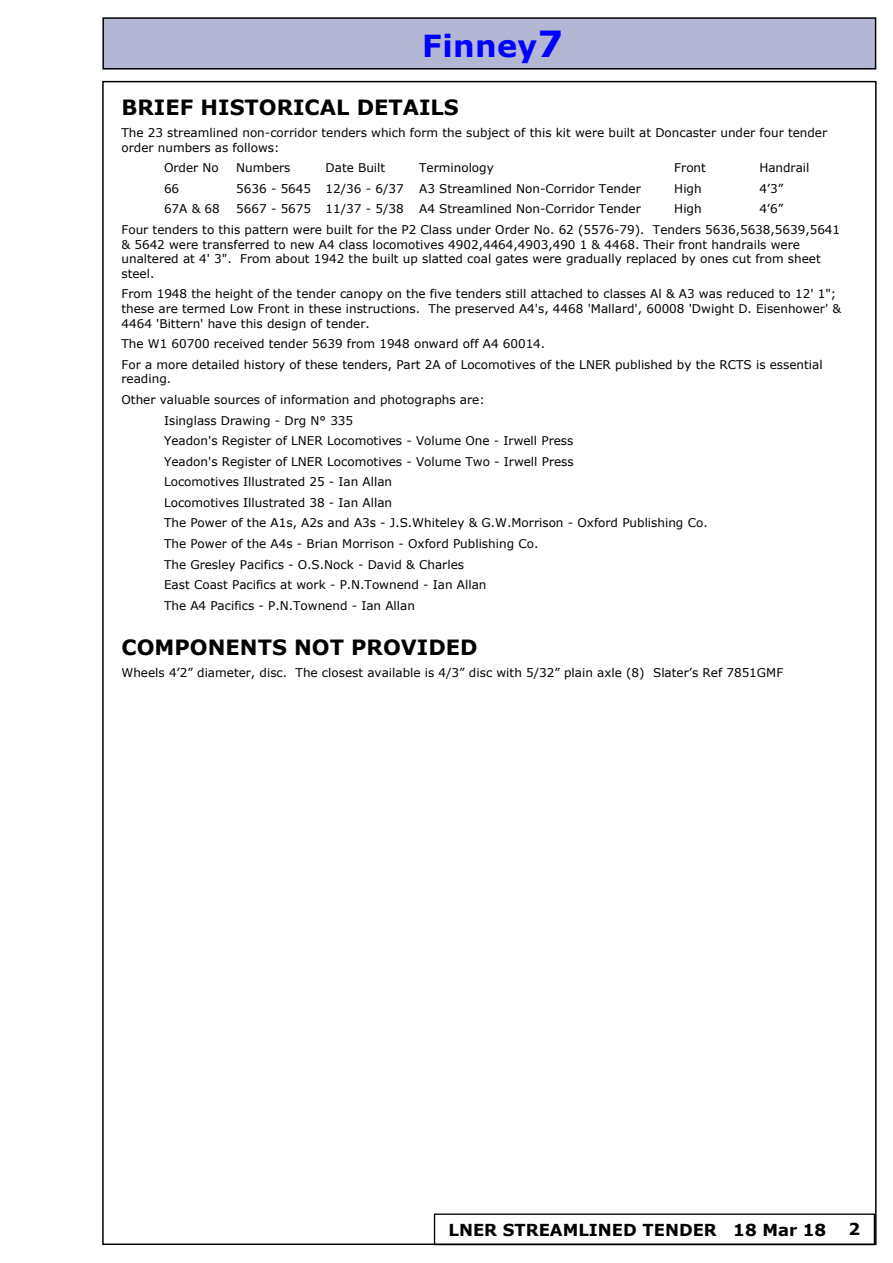
<style>
.page{position:relative;width:893px;height:1263px;background:#fff}
.page>*{position:absolute;margin:0;border:0;box-sizing:border-box;transform-origin:0 0}
.t1{font:700 30.3px "Verdana";letter-spacing:.01em;color:#00f}
.t2{font:700 21px "Verdana";color:#000}
.t3{font:700 16.5px "Verdana";color:#000}
.t4{font:12px/14.5px "Verdana";color:#000}
.s1{font-size:36px}
</style>
<div class="page">
<div style="left:102px;top:17px;width:774px;height:53px;background:#b3b7d3;border:2px solid #000"></div>
<div style="left:102px;top:81px;width:775px;height:1164px;background:#fff;border:2px solid #000"></div>
<div style="left:434px;top:1213px;width:441px;height:32px;border:1px solid #000"></div>
<h1 class="t1" style="left:422px;top:33px;width:142px">Finney<span class="s1">7</span></h1>
<h2 class="t2" style="left:122px;top:98px;width:339px">BRIEF HISTORICAL DETAILS</h2>
<p class="t4" style="left:122px;top:126px;width:707px">The 23 streamlined non-corridor tenders which form the subject of this kit were built at Doncaster under four tender order numbers as follows:</p>
<p class="t4" style="left:164px;top:162px;width:56px">Order No</p>
<p class="t4" style="left:236px;top:162px;width:56px">Numbers</p>
<p class="t4" style="left:326px;top:162px;width:61px">Date Built</p>
<p class="t4" style="left:419px;top:162px;width:76px">Terminology</p>
<p class="t4" style="left:674px;top:162px;width:33px">Front</p>
<p class="t4" style="left:759px;top:162px;width:52px">Handrail</p>
<p class="t4" style="left:164px;top:182px;width:17px">66</p>
<p class="t4" style="left:236px;top:182px;width:169px">5636 - 5645 12/36 - 6/37</p>
<p class="t4" style="left:419px;top:182px;width:223px">A3 Streamlined Non-Corridor Tender</p>
<p class="t4" style="left:674px;top:182px;width:29px">High</p>
<p class="t4" style="left:759px;top:182px;width:25px">4’3”</p>
<p class="t4" style="left:164px;top:203px;width:57px">67A &amp; 68</p>
<p class="t4" style="left:236px;top:203px;width:169px">5667 - 5675 11/37 - 5/38</p>
<p class="t4" style="left:419px;top:203px;width:223px">A4 Streamlined Non-Corridor Tender</p>
<p class="t4" style="left:674px;top:203px;width:29px">High</p>
<p class="t4" style="left:122px;top:200px;width:720px;line-height:20.5px;text-indent:638px">4’6”<br>Four tenders to this pattern were built for the P2 Class under Order No. 62 (5576-79). Tenders 5636,5638,5639,5641</p>
<p class="t4" style="left:122px;top:238px;width:701px">&amp; 5642 were transferred to new A4 class locomotives 4902,4464,4903,490 1 &amp; 4468. Their front handrails were unaltered at 4' 3". From about 1942 the built up slatted coal gates were gradually replaced by ones cut from sheet steel.</p>
<p class="t4" style="left:122px;top:288px;width:721px">From 1948 the height of the tender canopy on the five tenders still attached to classes Al &amp; A3 was reduced to 12' 1"; these are termed Low Front in these instructions. The preserved A4's, 4468 'Mallard', 60008 'Dwight D. Eisenhower' &amp;<br>4464 'Bittern' have this design of tender.</p>
<p class="t4" style="left:122px;top:334px;width:703px;line-height:20.5px">The W1 60700 received tender 5639 from 1948 onward off A4 60014.<br>For a more detailed history of these tenders, Part 2A of Locomotives of the LNER published by the RCTS is essential</p>
<p class="t4" style="left:122px;top:373px;width:51px">reading.</p>
<p class="t4" style="left:122px;top:393px;width:365px">Other valuable sources of information and photographs are:</p>
<p class="t4" style="left:164px;top:414px;width:191px">Isinglass Drawing - Drg N° 335</p>
<p class="t4" style="left:164px;top:434px;width:411px">Yeadon's Register of LNER Locomotives - Volume One - Irwell Press</p>
<p class="t4" style="left:164px;top:455px;width:411px">Yeadon's Register of LNER Locomotives - Volume Two - Irwell Press</p>
<p class="t4" style="left:164px;top:476px;width:230px">Locomotives Illustrated 25 - Ian Allan</p>
<p class="t4" style="left:164px;top:496px;width:230px">Locomotives Illustrated 38 - Ian Allan</p>
<p class="t4" style="left:164px;top:517px;width:545px">The Power of the A1s, A2s and A3s - J.S.Whiteley &amp; G.W.Morrison - Oxford Publishing Co.</p>
<p class="t4" style="left:164px;top:537px;width:376px">The Power of the A4s - Brian Morrison - Oxford Publishing Co.</p>
<p class="t4" style="left:164px;top:558px;width:302px">The Gresley Pacifics - O.S.Nock - David &amp; Charles</p>
<p class="t4" style="left:164px;top:579px;width:324px">East Coast Pacifics at work - P.N.Townend - Ian Allan</p>
<p class="t4" style="left:164px;top:599px;width:252px">The A4 Pacifics - P.N.Townend - Ian Allan</p>
<h2 class="t2" style="left:122px;top:638px;width:358px">COMPONENTS NOT PROVIDED</h2>
<p class="t4" style="left:122px;top:666px;width:663px">Wheels 4’2” diameter, disc. The closest available is 4/3” disc with 5/32” plain axle (8) Slater’s Ref 7851GMF</p>
<h3 class="t3" style="left:448px;top:1223px;width:379px">LNER STREAMLINED TENDER 18 Mar 18</h3>
<h3 class="t3" style="left:848px;top:1223px;width:13px">2</h3>
</div>
